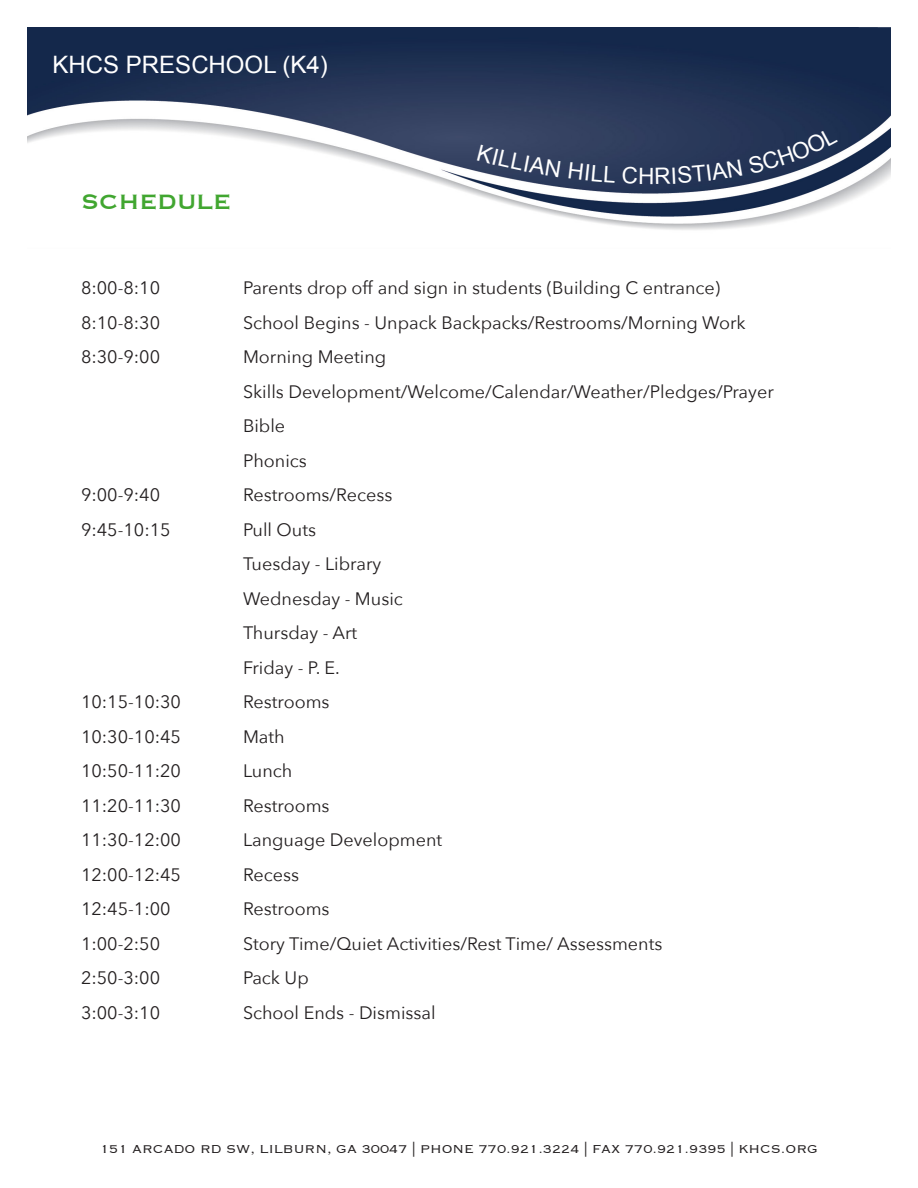
<style>
.page{position:relative;width:918px;height:1188px;background:#fff}
.page>*{position:absolute;margin:0;border:0;box-sizing:border-box;transform-origin:0 0}
.t1{font:27px "Copperplate";color:#41a630}
.t2{font:24px "Arial";color:#fff}
.t3{font:18px "Avenir Next";color:#231f20}
.t4{font:300 15px "Copperplate";color:#231f20}
</style>
<div class="page">
<img style="left:27px;top:27px;width:864px;height:203px">
<div style="left:477px;top:145px;width:84px;height:32px;background:#344161"></div>
<svg style="left:569px;top:163px;width:47px;height:20px"></svg>
<div style="left:623px;top:160px;width:119px;height:24px;background:#273558"></div>
<svg style="left:748px;top:127px;width:90px;height:47px;background:#324261"></svg>
<p class="t2" style="left:53px;top:49px;width:277px">KHCS PRESCHOOL (K4)</p>
<p class="t1" style="left:81px;top:184px;width:152px">SCHEDULE</p>
<p class="t3" style="left:81px;top:273px;width:81px">8:00-8:10</p>
<p class="t3" style="left:243px;top:273px;width:479px">Parents drop off and sign in students (Building C entrance)</p>
<p class="t3" style="left:81px;top:308px;width:81px">8:10-8:30</p>
<p class="t3" style="left:243px;top:308px;width:504px">School Begins - Unpack Backpacks/Restrooms/Morning Work</p>
<p class="t3" style="left:81px;top:342px;width:81px">8:30-9:00</p>
<p class="t3" style="left:243px;top:342px;width:145px">Morning Meeting</p>
<p class="t3" style="left:243px;top:377px;width:532px">Skills Development/Welcome/Calendar/Weather/Pledges/Prayer</p>
<p class="t3" style="left:243px;top:411px;width:44px">Bible</p>
<p class="t3" style="left:243px;top:446px;width:65px">Phonics</p>
<p class="t3" style="left:81px;top:480px;width:81px">9:00-9:40</p>
<p class="t3" style="left:243px;top:480px;width:151px">Restrooms/Recess</p>
<p class="t3" style="left:81px;top:515px;width:91px">9:45-10:15</p>
<p class="t3" style="left:243px;top:515px;width:75px">Pull Outs</p>
<p class="t3" style="left:243px;top:549px;width:140px">Tuesday - Library</p>
<p class="t3" style="left:243px;top:584px;width:161px">Wednesday - Music</p>
<p class="t3" style="left:243px;top:618px;width:116px">Thursday - Art</p>
<p class="t3" style="left:243px;top:653px;width:98px">Friday - P. E.</p>
<p class="t3" style="left:81px;top:687px;width:102px">10:15-10:30</p>
<p class="t3" style="left:243px;top:687px;width:88px">Restrooms</p>
<p class="t3" style="left:81px;top:722px;width:102px">10:30-10:45</p>
<p class="t3" style="left:243px;top:722px;width:43px">Math</p>
<p class="t3" style="left:81px;top:756px;width:102px">10:50-11:20</p>
<p class="t3" style="left:243px;top:756px;width:51px">Lunch</p>
<p class="t3" style="left:81px;top:791px;width:102px">11:20-11:30</p>
<p class="t3" style="left:243px;top:791px;width:88px">Restrooms</p>
<p class="t3" style="left:81px;top:825px;width:102px">11:30-12:00</p>
<p class="t3" style="left:243px;top:825px;width:201px">Language Development</p>
<p class="t3" style="left:81px;top:860px;width:102px">12:00-12:45</p>
<p class="t3" style="left:243px;top:860px;width:58px">Recess</p>
<p class="t3" style="left:81px;top:894px;width:91px">12:45-1:00</p>
<p class="t3" style="left:243px;top:894px;width:88px">Restrooms</p>
<p class="t3" style="left:81px;top:929px;width:81px">1:00-2:50</p>
<p class="t3" style="left:243px;top:929px;width:421px">Story Time/Quiet Activities/Rest Time/ Assessments</p>
<p class="t3" style="left:81px;top:963px;width:81px">2:50-3:00</p>
<p class="t3" style="left:243px;top:963px;width:67px">Pack Up</p>
<p class="t3" style="left:81px;top:998px;width:81px">3:00-3:10</p>
<p class="t3" style="left:243px;top:998px;width:194px">School Ends - Dismissal</p>
<p class="t4" style="left:100px;top:1139px;width:719px">151 ARCADO RD SW, LILBURN, GA 30047 | PHONE 770.921.3224 | FAX 770.921.9395 | KHCS.ORG</p>
</div>
